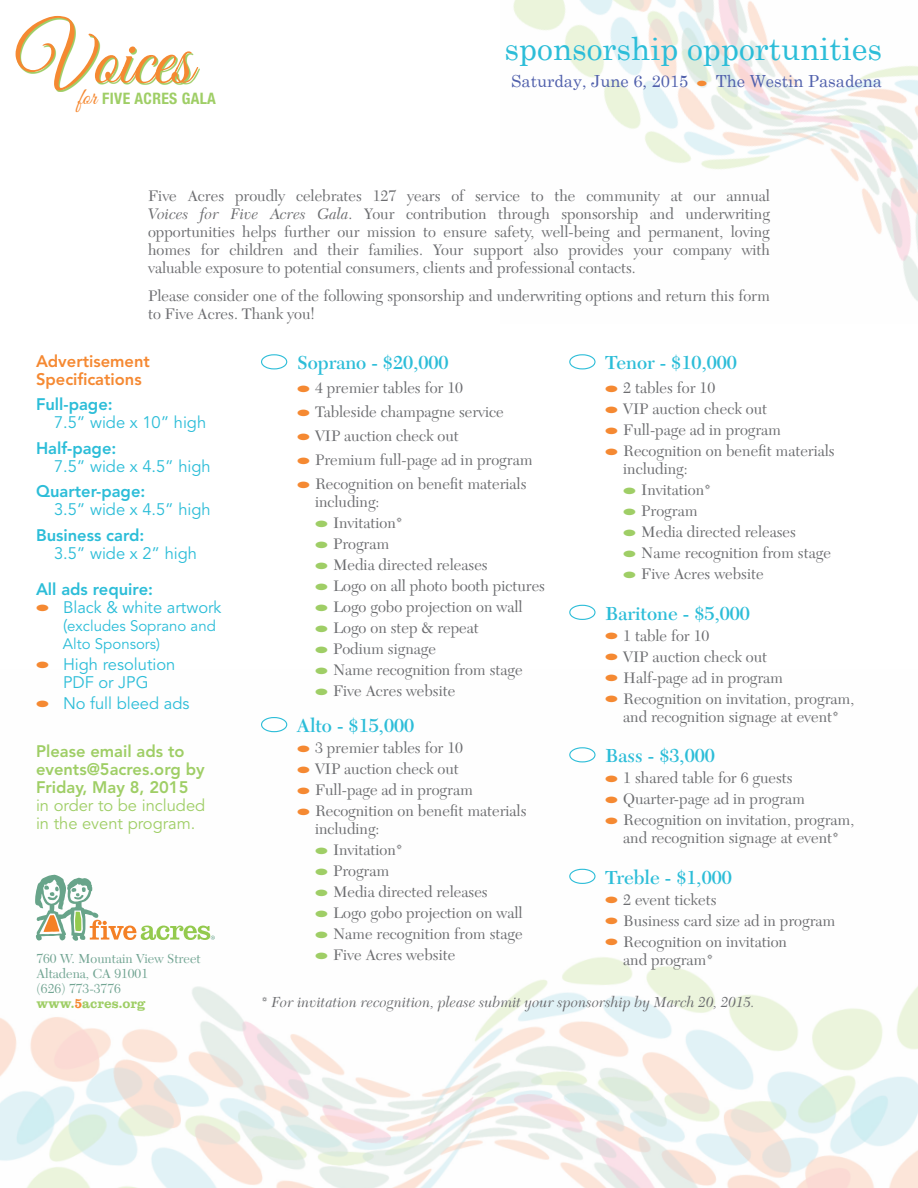
<style>
.page{position:relative;width:918px;height:1188px;background:#fff}
.page>*{position:absolute;margin:0;border:0;box-sizing:border-box;transform-origin:0 0}
.t1{font:79.2px "Great Vibes";color:#f58932}
.t2{font:31.8px "Century Schoolbook";color:#2cbdd8}
.t3{font:600 19.65px "New Caledonia LT Std";color:#2cbdd8}
.t4{font:16.65px/18px "Avenir";color:#2cbdd8;text-align:center}
.t5{font:800 16.65px "Avenir";color:#2cbdd8}
.t6{font:800 16.65px/18px "Avenir";color:#9fce66}
.t7{font:16.65px/18px "Avenir";color:#9fce66}
.t8{font:16.65px "Century Schoolbook";color:#5060ac}
.t9{font:800 16.65px/18px "Avenir";color:#f58932}
.t10{font:15.9px/18px "New Caledonia LT Std";color:#6c6d70}
.t11{font:700 condensed 15.75px "Helvetica Neue";letter-spacing:.02em;color:#9fce66}
.t12{font:italic 15.15px "New Caledonia LT Std";color:#6c6d70}
.t13{font:15.15px/18px "Avenir";color:#2cbdd8}
.t14{font:13.65px/15px "New Caledonia LT Std";color:#71a492}
.t15{font:700 13.65px "Clarendon Com";color:#9fce66}
.s1{font-family:"Great Vibes";font-weight:400;font-stretch:normal;font-size:23.4px;color:#f58932}
.s2{color:#f58932}
.s3{font-style:italic}
.s4{font-size:16.65px}
.s5{color:#9fce66}
</style>
<div class="page">
<img style="left:513px;top:0;width:405px;height:301px">
<img style="left:0;top:874px;width:918px;height:314px">
<svg style="left:17px;top:17px;width:183px;height:75px"></svg>
<svg style="left:35px;top:875px;width:180px;height:66px"></svg>
<svg style="left:261px;top:354px;width:27px;height:16px"></svg>
<svg style="left:261px;top:717px;width:27px;height:16px"></svg>
<svg style="left:569px;top:354px;width:27px;height:16px"></svg>
<svg style="left:569px;top:604px;width:27px;height:16px"></svg>
<svg style="left:569px;top:747px;width:27px;height:16px"></svg>
<svg style="left:569px;top:868px;width:27px;height:17px"></svg>
<h1 class="t1" style="left:16px;top:15px;width:178px">Voices</h1>
<p class="t11" style="left:78px;top:88px;width:139px"><span class="s1">for</span> FIVE ACRES GALA</p>
<h2 class="t2" style="left:505px;top:29px;width:379px">sponsorship opportunities</h2>
<p class="t8" style="left:511px;top:71px;width:372px">Saturday, June 6, 2015 <span class="s2">●</span> The Westin Pasadena</p>
<p class="t10" style="left:148px;top:187px;width:623px;text-align:justify">Five Acres proudly celebrates 127 years of service to the community at our annual <span class="s3">Voices for Five Acres Gala</span>. Your contribution through sponsorship and underwriting opportunities helps further our mission to ensure safety, well-being and permanent, loving homes for children and their families. Your support also provides your company with valuable exposure to potential consumers, clients and professional contacts.</p>
<p class="t10" style="left:148px;top:288px;width:623px">Please consider one of the following sponsorship and underwriting options and return this form to Five Acres. Thank you!</p>
<p class="t9" style="left:36px;top:352px;width:115px">Advertisement<br>Specifications</p>
<p class="t5" style="left:36px;top:395px;width:78px">Full-page:</p>
<p class="t4" style="left:54px;top:414px;width:154px">7.5” wide x 10” high</p>
<p class="t5" style="left:36px;top:438px;width:82px">Half-page:</p>
<p class="t4" style="left:54px;top:458px;width:158px">7.5” wide x 4.5” high</p>
<p class="t5" style="left:36px;top:482px;width:111px">Quarter-page:</p>
<p class="t4" style="left:54px;top:501px;width:158px">3.5” wide x 4.5” high</p>
<p class="t5" style="left:36px;top:525px;width:110px">Business card:</p>
<p class="t4" style="left:54px;top:545px;width:145px">3.5” wide x 2” high</p>
<p class="t5" style="left:36px;top:579px;width:119px">All ads require:</p>
<p class="t4" style="left:36px;top:599px;width:187px"><span class="s2">●</span> Black &amp; white artwork</p>
<p class="t13" style="left:63px;top:617px;width:154px"><span class="s4">(</span>excludes Soprano and<br>Alto Sponsors)</p>
<p class="t4" style="left:36px;top:656px;width:141px"><span class="s2">●</span> High resolution<br>PDF or JPG</p>
<p class="t4" style="left:36px;top:695px;width:155px"><span class="s2">●</span> No full bleed ads</p>
<p class="t6" style="left:36px;top:742px;width:170px">Please email ads to events@5acres.org by<br>Friday, May 8, 2015</p>
<p class="t7" style="left:36px;top:797px;width:171px">in order to be included in the event program.</p>
<p class="t14" style="left:36px;top:951px;width:166px">760 W. Mountain View Street<br>Altadena, CA 91001<br>(626) 773-3776</p>
<p class="t15" style="left:36px;top:996px;width:110px">www.<span class="s2">5</span>acres.org</p>
<p class="t3" style="left:297px;top:351px;width:153px">Soprano - $20,000</p>
<p class="t10" style="left:297px;top:379px;width:168px"><span class="s2">●</span> 4 premier tables for 10</p>
<p class="t10" style="left:297px;top:403px;width:208px"><span class="s2">●</span> Tableside champagne service</p>
<p class="t10" style="left:297px;top:427px;width:163px"><span class="s2">●</span> VIP auction check out</p>
<p class="t10" style="left:297px;top:451px;width:237px"><span class="s2">●</span> Premium full-page ad in program</p>
<p class="t10" style="left:315px;top:475px;width:213px;text-indent:-18px"><span class="s2">●</span> Recognition on benefit materials including:</p>
<p class="t10" style="left:315px;top:514px;width:89px"><span class="s5">●</span> Invitation*</p>
<p class="t10" style="left:315px;top:535px;width:76px"><span class="s5">●</span> Program</p>
<p class="t10" style="left:315px;top:556px;width:174px"><span class="s5">●</span> Media directed releases</p>
<p class="t10" style="left:315px;top:577px;width:232px"><span class="s5">●</span> Logo on all photo booth pictures</p>
<p class="t10" style="left:315px;top:598px;width:209px"><span class="s5">●</span> Logo gobo projection on wall</p>
<p class="t10" style="left:315px;top:619px;width:165px"><span class="s5">●</span> Logo on step &amp; repeat</p>
<p class="t10" style="left:315px;top:640px;width:123px"><span class="s5">●</span> Podium signage</p>
<p class="t10" style="left:315px;top:661px;width:209px"><span class="s5">●</span> Name recognition from stage</p>
<p class="t10" style="left:315px;top:682px;width:142px"><span class="s5">●</span> Five Acres website</p>
<p class="t3" style="left:297px;top:714px;width:119px">Alto - $15,000</p>
<p class="t10" style="left:297px;top:739px;width:168px"><span class="s2">●</span> 3 premier tables for 10</p>
<p class="t10" style="left:297px;top:760px;width:163px"><span class="s2">●</span> VIP auction check out</p>
<p class="t10" style="left:297px;top:781px;width:177px"><span class="s2">●</span> Full-page ad in program</p>
<p class="t10" style="left:315px;top:802px;width:213px;text-indent:-18px"><span class="s2">●</span> Recognition on benefit materials including:</p>
<p class="t10" style="left:315px;top:841px;width:89px"><span class="s5">●</span> Invitation*</p>
<p class="t10" style="left:315px;top:862px;width:76px"><span class="s5">●</span> Program</p>
<p class="t10" style="left:315px;top:883px;width:174px"><span class="s5">●</span> Media directed releases</p>
<p class="t10" style="left:315px;top:904px;width:209px"><span class="s5">●</span> Logo gobo projection on wall</p>
<p class="t10" style="left:315px;top:925px;width:209px"><span class="s5">●</span> Name recognition from stage</p>
<p class="t10" style="left:315px;top:946px;width:142px"><span class="s5">●</span> Five Acres website</p>
<p class="t3" style="left:605px;top:351px;width:133px">Tenor - $10,000</p>
<p class="t10" style="left:605px;top:380px;width:111px"><span class="s2">●</span> 2 tables for 10</p>
<p class="t10" style="left:605px;top:401px;width:163px"><span class="s2">●</span> VIP auction check out</p>
<p class="t10" style="left:605px;top:422px;width:177px"><span class="s2">●</span> Full-page ad in program</p>
<p class="t10" style="left:623px;top:443px;width:213px;text-indent:-18px"><span class="s2">●</span> Recognition on benefit materials including:</p>
<p class="t10" style="left:623px;top:482px;width:89px"><span class="s5">●</span> Invitation*</p>
<p class="t10" style="left:623px;top:503px;width:76px"><span class="s5">●</span> Program</p>
<p class="t10" style="left:623px;top:524px;width:174px"><span class="s5">●</span> Media directed releases</p>
<p class="t10" style="left:623px;top:545px;width:209px"><span class="s5">●</span> Name recognition from stage</p>
<p class="t10" style="left:623px;top:566px;width:142px"><span class="s5">●</span> Five Acres website</p>
<p class="t3" style="left:605px;top:602px;width:146px">Baritone - $5,000</p>
<p class="t10" style="left:605px;top:627px;width:106px"><span class="s2">●</span> 1 table for 10</p>
<p class="t10" style="left:605px;top:648px;width:163px"><span class="s2">●</span> VIP auction check out</p>
<p class="t10" style="left:605px;top:669px;width:179px"><span class="s2">●</span> Half-page ad in program</p>
<p class="t10" style="left:605px;top:690px;width:251px;text-align:center"><span class="s2">●</span> Recognition on invitation, program, and recognition signage at event*</p>
<p class="t3" style="left:605px;top:744px;width:111px">Bass - $3,000</p>
<p class="t10" style="left:605px;top:770px;width:189px"><span class="s2">●</span> 1 shared table for 6 guests</p>
<p class="t10" style="left:605px;top:791px;width:201px"><span class="s2">●</span> Quarter-page ad in program</p>
<p class="t10" style="left:605px;top:812px;width:251px;text-align:center"><span class="s2">●</span> Recognition on invitation, program, and recognition signage at event*</p>
<p class="t3" style="left:605px;top:866px;width:128px">Treble - $1,000</p>
<p class="t10" style="left:605px;top:891px;width:113px"><span class="s2">●</span> 2 event tickets</p>
<p class="t10" style="left:605px;top:912px;width:232px"><span class="s2">●</span> Business card size ad in program</p>
<p class="t10" style="left:623px;top:933px;width:165px;text-indent:-18px"><span class="s2">●</span> Recognition on invitation and program*</p>
<p class="t12" style="left:261px;top:994px;width:495px">* For invitation recognition, please submit your sponsorship by March 20, 2015.</p>
</div>
